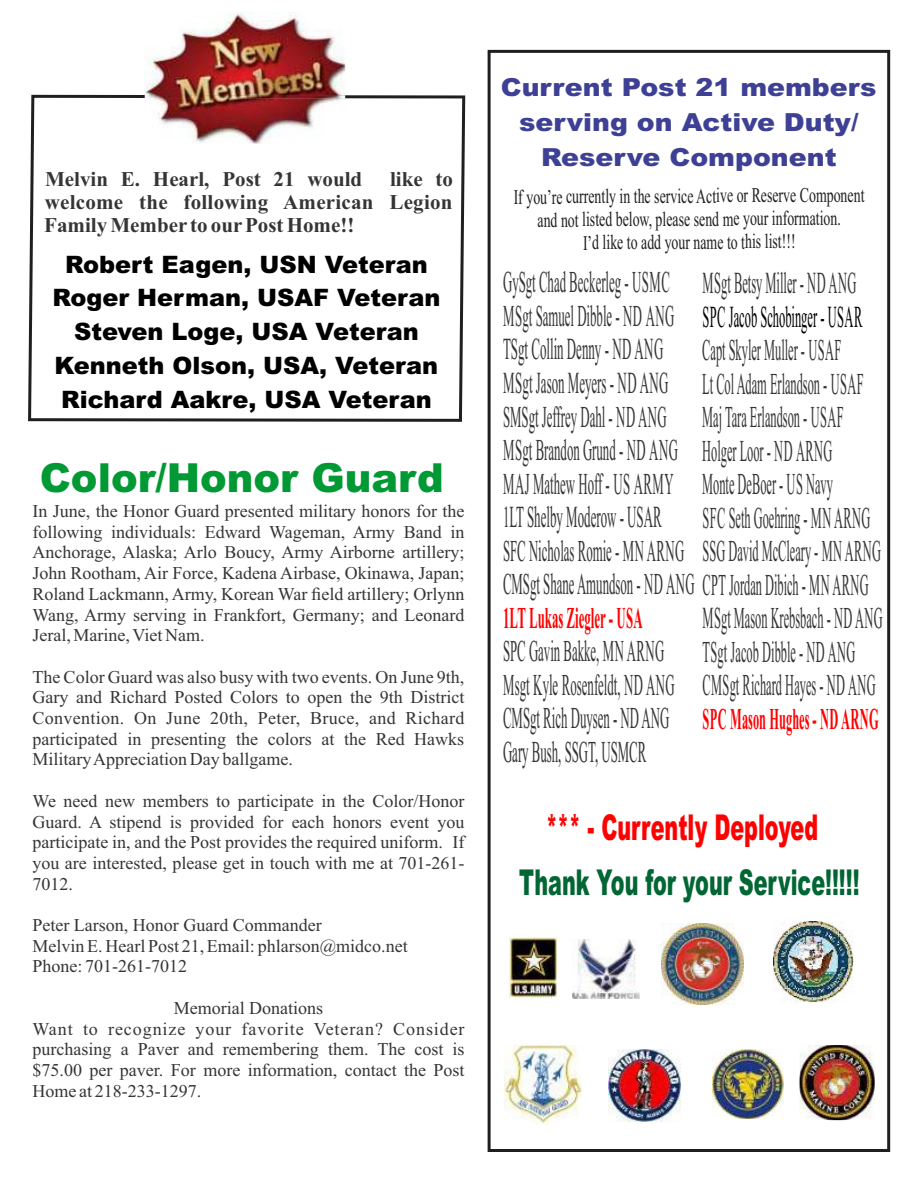
<style>
.page{position:relative;width:918px;height:1188px;background:#fff}
.page>*{position:absolute;margin:0;border:0;box-sizing:border-box;transform-origin:0 0}
.t1{font:900 40.05px "Arial";color:#093}
.t2{font:900 35.7px "Arial";color:#063;scale:.58 1}
.t3{font:900 35.7px "Arial";color:#f00;scale:.58 1}
.t4{font:30.45px/33.8px "Times New Roman";color:#373435;scale:.42 1}
.t5{font:30.45px "Times New Roman";color:#000;scale:.41 1}
.t6{font:30.45px "Times New Roman";color:#373435;scale:.41 1}
.t7{font:30.3px/33.5px "Times New Roman";color:#373435;scale:.42 1}
.t8{font:30.3px/33.5px "Times New Roman";color:#373435;scale:.41 1}
.t9{font:30.15px/33.5px "Times New Roman";color:#373435;scale:.42 1}
.t10{font:30.15px/33.5px "Times New Roman";color:#373435;scale:.41 1}
.t11{font:700 30.15px "Times New Roman";color:#f00;scale:.41 1}
.t12{font:700 30.15px "Times New Roman";color:#f00;scale:.42 1}
.t13{font:900 24.9px/35.1px "Arial";color:#3e4095;text-align:center;scale:1.08 1}
.t14{font:900 24px/33.9px "Arial";color:#000;text-align:center}
.t15{font:700 21px/23.2px "Times New Roman";color:#373435;text-align:justify}
.t16{font:20.85px/23.1px "Times New Roman";color:#201e1e;text-align:center;scale:.66 1}
.t17{font:18px/20.7px "Times New Roman";color:#373435;text-align:justify}
.s1{font-size:30.45px}
</style>
<div class="page">
<div style="left:488px;top:50px;width:402px;height:1102px;border:3px solid #201e1e"></div>
<img style="left:662px;top:923px;width:82px;height:82px">
<img style="left:510px;top:937px;width:46px;height:60px">
<img style="left:609px;top:1050px;width:71px;height:71px">
<img style="left:573px;top:940px;width:67px;height:58px">
<img style="left:800px;top:1045px;width:75px;height:75px">
<img style="left:504px;top:1046px;width:78px;height:78px">
<img style="left:712px;top:1050px;width:71px;height:69px">
<img style="left:773px;top:922px;width:81px;height:80px">
<svg style="left:28px;top:95px;width:437px;height:327px"></svg>
<img style="left:145px;top:12px;width:200px;height:132px">
<img style="left:145px;top:95px;width:200px;height:3px">
<p class="t15" style="left:44px;top:169px;width:410px;text-indent:346px">like to welcome the following American Legion Family Member to our Post Home!!</p>
<p class="t15" style="left:45px;top:169px;width:319px">Melvin E. Hearl, Post 21 would</p>
<h3 class="t14" style="left:53px;top:250px;width:389px">Robert Eagen, USN Veteran<br>Roger Herman, USAF Veteran<br>Steven Loge, USA Veteran<br>Kenneth Olson, USA, Veteran<br>Richard Aakre, USA Veteran</h3>
<h1 class="t1" style="left:40px;top:463px;width:405px">Color/Honor Guard</h1>
<p class="t17" style="left:32px;top:502px;width:434px">In June, the Honor Guard presented military honors for the following individuals: Edward Wageman, Army Band in Anchorage, Alaska; Arlo Boucy, Army Airborne artillery; John Rootham, Air Force, Kadena Airbase, Okinawa, Japan; Roland Lackmann, Army, Korean War field artillery; Orlynn Wang, Army serving in Frankfort, Germany; and Leonard Jeral, Marine, Viet Nam.</p>
<p class="t17" style="left:32px;top:668px;width:434px">The Color Guard was also busy with two events. On June 9th, Gary and Richard Posted Colors to open the 9th District Convention. On June 20th, Peter, Bruce, and Richard participated in presenting the colors at the Red Hawks Military Appreciation Day ballgame.</p>
<p class="t17" style="left:32px;top:792px;width:434px">We need new members to participate in the Color/Honor Guard. A stipend is provided for each honors event you participate in, and the Post provides the required uniform. If you are interested, please get in touch with me at 701-261- 7012.</p>
<p class="t17" style="left:33px;top:916px;width:377px;text-align:left">Peter Larson, Honor Guard Commander<br>Melvin E. Hearl Post 21, Email: phlarson@midco.net<br>Phone: 701-261-7012</p>
<p class="t17" style="left:33px;top:999px;width:434px;text-align:left;text-indent:141px">Memorial Donations<br>Want to recognize your favorite Veteran? Consider purchasing a Paver and remembering them. The cost is $75.00 per paver. For more information, contact the Post Home at 218-233-1297.</p>
<h3 class="t13" style="left:501px;top:72px;width:350px">Current Post 21 members serving on Active Duty/<br>Reserve Component</h3>
<p class="t16" style="left:514px;top:186px;width:533px">If you’re currently in the service Active or Reserve Component and not listed below, please send me your information.<br>I’d like to add your name to this list!!!</p>
<h3 class="t7" style="left:503px;top:268px;width:410px">GySgt Chad Beckerleg - USMC<br>MSgt Samuel Dibble - ND ANG</h3>
<h3 class="t4" style="left:503px;top:335px;width:396px">TSgt Collin Denny - ND ANG<br>MSgt Jason Meyers - ND ANG</h3>
<h3 class="t7" style="left:503px;top:403px;width:418px">SMSgt Jeffrey Dahl - ND ANG<br>MSgt Brandon Grund - ND ANG<br>MAJ Mathew Hoff - US ARMY</h3>
<h3 class="t4" style="left:503px;top:503px;width:379px">1LT Shelby Moderow - USAR</h3>
<h3 class="t9" style="left:503px;top:537px;width:872px">SFC Nicholas Romie - MN ARNG<br>CMSgt Shane Amundson - ND ANG CPT Jordan Dibich - MN ARNG</h3>
<h3 class="t12" style="left:503px;top:608px;width:335px">1LT Lukas Ziegler - USA</h3>
<h3 class="t9" style="left:503px;top:638px;width:410px">SPC Gavin Bakke, MN ARNG<br>Msgt Kyle Rosenfeldt, ND ANG</h3>
<h3 class="t7" style="left:503px;top:704px;width:398px">CMSgt Rich Duysen - ND ANG<br>Gary Bush, SSGT, USMCR</h3>
<h3 class="t6" style="left:703px;top:272px;width:377px">MSgt Betsy Miller - ND ANG</h3>
<h3 class="t5" style="left:703px;top:306px;width:391px">SPC Jacob Schobinger - USAR</h3>
<h3 class="t8" style="left:702px;top:336px;width:395px">Capt Skyler Muller - USAF<br>Lt Col Adam Erlandson - USAF<br>Maj Tara Erlandson - USAF<br>Holger Loor - ND ARNG<br>Monte DeBoer - US Navy</h3>
<h3 class="t10" style="left:702px;top:504px;width:438px">SFC Seth Goehring - MN ARNG<br>SSG David McCleary - MN ARNG</h3>
<h3 class="t10" style="left:702px;top:604px;width:442px"><span class="s1">MSgt</span> Mason Krebsbach - ND ANG<br>TSgt Jacob Dibble - ND ANG<br>CMSgt Richard Hayes - ND ANG</h3>
<h3 class="t11" style="left:702px;top:708px;width:432px">SPC Mason Hughes - ND ARNG</h3>
<h2 class="t3" style="left:546px;top:815px;width:471px">*** - Currently Deployed</h2>
<h2 class="t2" style="left:519px;top:869px;width:589px">Thank You for your Service!!!!!</h2>
</div>
